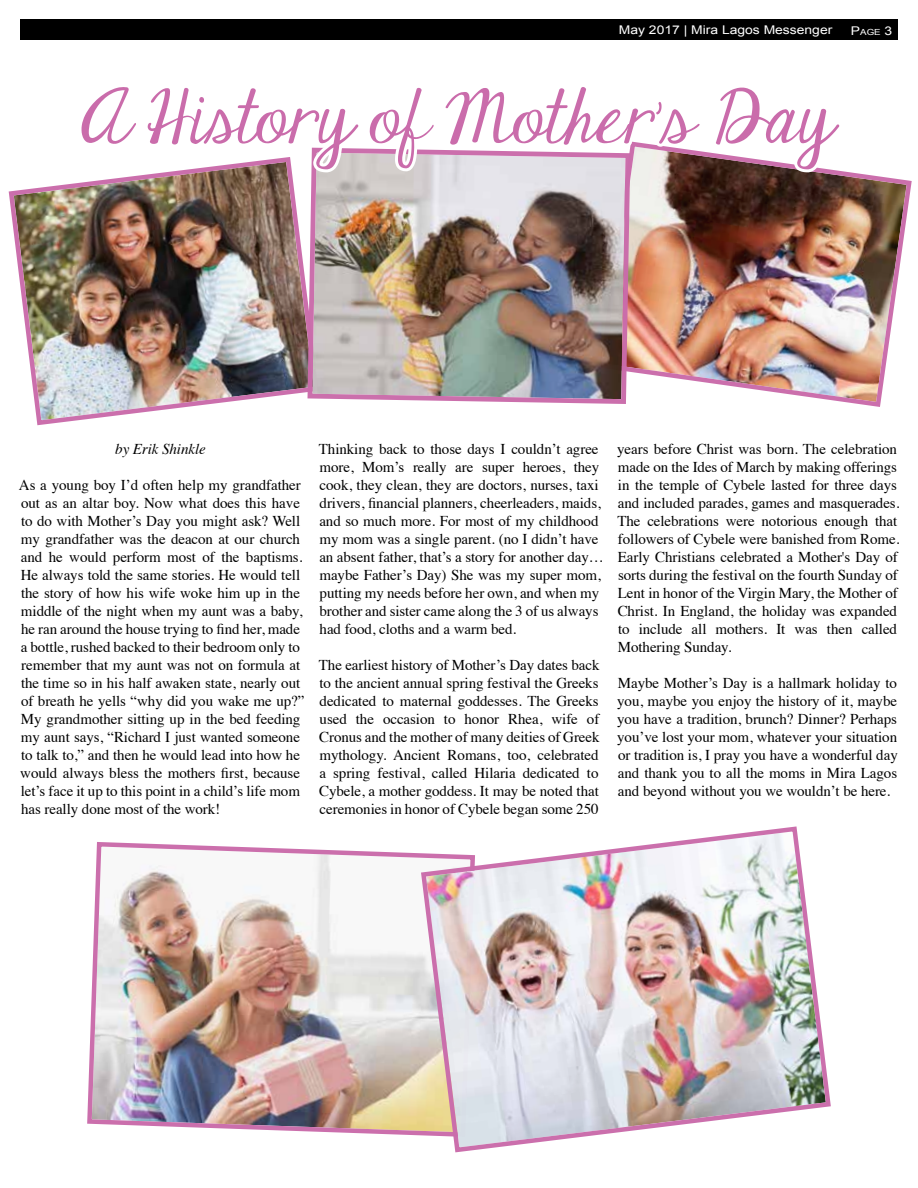
<style>
.page{position:relative;width:918px;height:1188px;background:#fff}
.page>*{position:absolute;margin:0;border:0;box-sizing:border-box;transform-origin:0 0}
.t1{font:63px "Janda Elegant Handwriting";color:#ca6cab}
.t2{font:15px/18px "Times";letter-spacing:-.005em;color:#000}
.t3{font:italic 15px "Times";letter-spacing:-.005em;color:#000}
.t4{font:12px "Arial";color:#fff;scale:1.16 1}
.t5{font:8.4px "Arial";color:#fff;scale:1.16 1}
.s1{font-size:12px}
</style>
<div class="page">
<div style="left:20px;top:20px;width:878px;height:20px;background:#000"></div>
<img style="left:632px;top:171px;width:280px;height:236px">
<img style="left:87px;top:842px;width:332px;height:294px">
<img style="left:419px;top:826px;width:412px;height:327px">
<img style="left:8px;top:176px;width:298px;height:250px">
<img style="left:306px;top:176px;width:326px;height:228px">
<svg style="left:136px;top:141px;width:709px;height:35px"></svg>
<p class="t4" style="left:619px;top:22px;width:186px">May 2017 | Mira Lagos Messenger</p>
<p class="t5" style="left:851px;top:27px;width:37px"><span class="s1">P</span>age <span class="s1">3</span></p>
<h1 class="t1" style="left:80px;top:72px;width:753px">A History of Mother’s Day</h1>
<p class="t3" style="left:115px;top:436px;width:92px">by Erik Shinkle</p>
<p class="t2" style="left:19px;top:475px;width:287px">As a young boy I’d often help my grandfather out as an altar boy. Now what does this have to do with Mother’s Day you might ask? Well my grandfather was the deacon at our church and he would perform most of the baptisms.<br>He always told the same stories. He would tell the story of how his wife woke him up in the middle of the night when my aunt was a baby, he ran around the house trying to find her, made a bottle, rushed backed to their bedroom only to remember that my aunt was not on formula at the time so in his half awaken state, nearly out of breath he yells “why did you wake me up?” My grandmother sitting up in the bed feeding my aunt says, “Richard I just wanted someone to talk to,” and then he would lead into how he would always bless the mothers first, because let’s face it up to this point in a child’s life mom has really done most of the work!</p>
<p class="t2" style="left:319px;top:439px;width:287px">Thinking back to those days I couldn’t agree more, Mom’s really are super heroes, they cook, they clean, they are doctors, nurses, taxi drivers, financial planners, cheerleaders, maids, and so much more. For most of my childhood my mom was a single parent. (no I didn’t have an absent father, that’s a story for another day… maybe Father’s Day) She was my super mom, putting my needs before her own, and when my brother and sister came along the 3 of us always had food, cloths and a warm bed.</p>
<p class="t2" style="left:319px;top:655px;width:282px;text-align:justify">The earliest history of Mother’s Day dates back to the ancient annual spring festival the Greeks dedicated to maternal goddesses. The Greeks used the occasion to honor Rhea, wife of Cronus and the mother of many deities of Greek mythology. Ancient Romans, too, celebrated a spring festival, called Hilaria dedicated to Cybele, a mother goddess. It may be noted that ceremonies in honor of Cybele began some 250</p>
<p class="t2" style="left:617px;top:439px;width:284px">years before Christ was born. The celebration made on the Ides of March by making offerings in the temple of Cybele lasted for three days and included parades, games and masquerades.<br>The celebrations were notorious enough that followers of Cybele were banished from Rome.<br>Early Christians celebrated a Mother's Day of sorts during the festival on the fourth Sunday of Lent in honor of the Virgin Mary, the Mother of Christ. In England, the holiday was expanded to include all mothers. It was then called Mothering Sunday.</p>
<p class="t2" style="left:617px;top:673px;width:282px;text-align:justify">Maybe Mother’s Day is a hallmark holiday to you, maybe you enjoy the history of it, maybe you have a tradition, brunch? Dinner? Perhaps you’ve lost your mom, whatever your situation or tradition is, I pray you have a wonderful day and thank you to all the moms in Mira Lagos and beyond without you we wouldn’t be here.</p>
</div>
